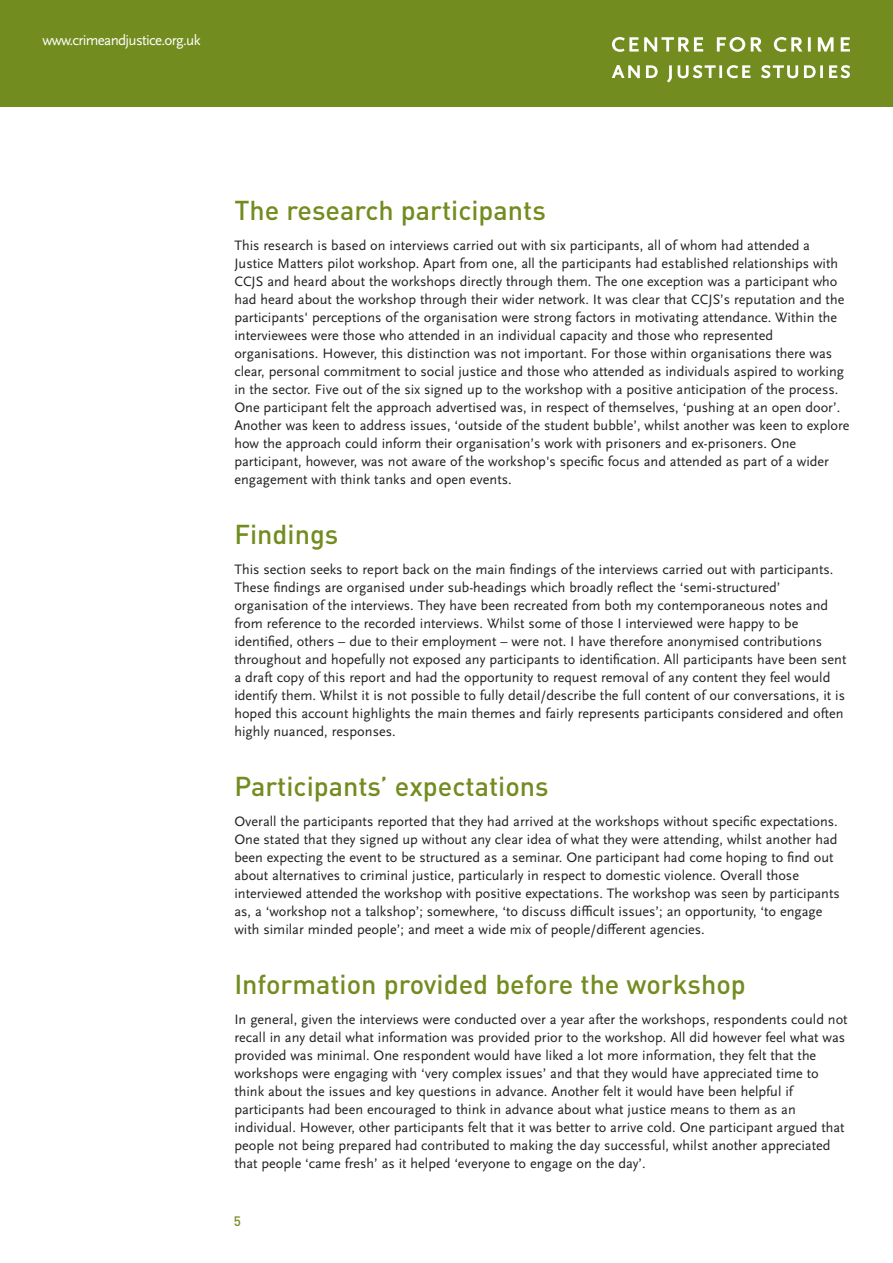
<style>
.page{position:relative;width:893px;height:1263px;background:#fff}
.page>*{position:absolute;margin:0;border:0;box-sizing:border-box;transform-origin:0 0}
.t1{font:500 27px "DIN Pro";color:#738c1f}
.t2{font:15px "Scala Sans Pro";letter-spacing:-.045em;color:#fff}
.t3{font:14.25px/18px "Scala Sans Pro";color:#231f20}
.t4{font:500 13.5px "DIN Pro";color:#738c1f}
</style>
<div class="page">
<div style="left:0;top:0;width:893px;height:106px;background:#738c1f"></div>
<svg style="left:612px;top:65px;width:28px;height:13px"></svg>
<svg style="left:646px;top:65px;width:12px;height:13px"></svg>
<svg style="left:667px;top:65px;width:5px;height:17px"></svg>
<svg style="left:678px;top:65px;width:72px;height:13px"></svg>
<svg style="left:761px;top:65px;width:37px;height:13px"></svg>
<svg style="left:804px;top:65px;width:19px;height:13px"></svg>
<svg style="left:829px;top:65px;width:21px;height:13px"></svg>
<svg style="left:612px;top:37px;width:91px;height:15px"></svg>
<svg style="left:717px;top:37px;width:28px;height:15px"></svg>
<svg style="left:751px;top:37px;width:11px;height:15px"></svg>
<svg style="left:774px;top:37px;width:28px;height:15px"></svg>
<svg style="left:808px;top:37px;width:3px;height:15px"></svg>
<svg style="left:818px;top:37px;width:15px;height:15px"></svg>
<svg style="left:841px;top:37px;width:9px;height:15px"></svg>
<p class="t2" style="left:43px;top:34px;width:159px">www.crimeandjustice.org.uk</p>
<h1 class="t1" style="left:234px;top:201px;width:313px">The research participants</h1>
<p class="t3" style="left:234px;top:238px;width:617px">This research is based on interviews carried out with six participants, all of whom had attended a Justice Matters pilot workshop. Apart from one, all the participants had established relationships with CCJS and heard about the workshops directly through them. The one exception was a participant who had heard about the workshop through their wider network. It was clear that CCJS’s reputation and the participants' perceptions of the organisation were strong factors in motivating attendance. Within the interviewees were those who attended in an individual capacity and those who represented organisations. However, this distinction was not important. For those within organisations there was clear, personal commitment to social justice and those who attended as individuals aspired to working in the sector. Five out of the six signed up to the workshop with a positive anticipation of the process.<br>One participant felt the approach advertised was, in respect of themselves, ‘pushing at an open door’.<br>Another was keen to address issues, ‘outside of the student bubble’, whilst another was keen to explore how the approach could inform their organisation’s work with prisoners and ex-prisoners. One participant, however, was not aware of the workshop's specific focus and attended as part of a wider engagement with think tanks and open events.</p>
<h1 class="t1" style="left:234px;top:525px;width:105px">Findings</h1>
<p class="t3" style="left:234px;top:562px;width:613px">This section seeks to report back on the main findings of the interviews carried out with participants.<br>These findings are organised under sub-headings which broadly reflect the ‘semi-structured’ organisation of the interviews. They have been recreated from both my contemporaneous notes and from reference to the recorded interviews. Whilst some of those I interviewed were happy to be identified, others – due to their employment – were not. I have therefore anonymised contributions throughout and hopefully not exposed any participants to identification. All participants have been sent a draft copy of this report and had the opportunity to request removal of any content they feel would identify them. Whilst it is not possible to fully detail/describe the full content of our conversations, it is hoped this account highlights the main themes and fairly represents participants considered and often highly nuanced, responses.</p>
<h1 class="t1" style="left:234px;top:777px;width:316px">Participants’ expectations</h1>
<p class="t3" style="left:234px;top:814px;width:607px">Overall the participants reported that they had arrived at the workshops without specific expectations.<br>One stated that they signed up without any clear idea of what they were attending, whilst another had been expecting the event to be structured as a seminar. One participant had come hoping to find out about alternatives to criminal justice, particularly in respect to domestic violence. Overall those interviewed attended the workshop with positive expectations. The workshop was seen by participants as, a ‘workshop not a talkshop’; somewhere, ‘to discuss difficult issues’; an opportunity, ‘to engage with similar minded people’; and meet a wide mix of people/different agencies.</p>
<h1 class="t1" style="left:234px;top:975px;width:513px">Information provided before the workshop</h1>
<p class="t3" style="left:234px;top:1012px;width:615px">In general, given the interviews were conducted over a year after the workshops, respondents could not recall in any detail what information was provided prior to the workshop. All did however feel what was provided was minimal. One respondent would have liked a lot more information, they felt that the workshops were engaging with ‘very complex issues’ and that they would have appreciated time to think about the issues and key questions in advance. Another felt it would have been helpful if participants had been encouraged to think in advance about what justice means to them as an individual. However, other participants felt that it was better to arrive cold. One participant argued that people not being prepared had contributed to making the day successful, whilst another appreciated that people ‘came fresh’ as it helped ‘everyone to engage on the day’.</p>
<p class="t4" style="left:234px;top:1216px;width:9px">5</p>
</div>
